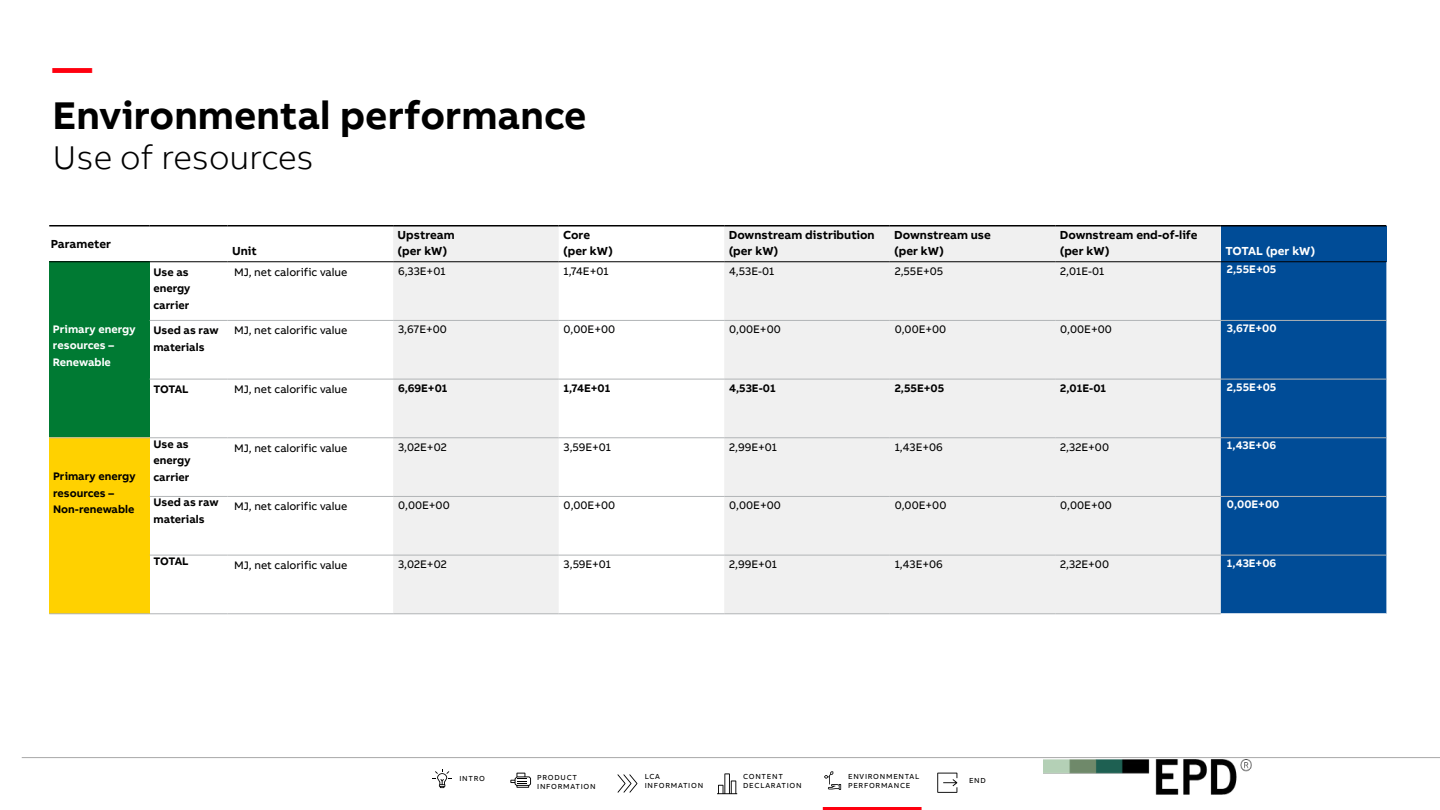
<style>
.page{position:relative;width:1440px;height:810px;background:#fff}
.page>*{position:absolute;margin:0;border:0;box-sizing:border-box;transform-origin:0 0}
.t1{font:700 39.75px "AB Bvoice Office";color:#000}
.t2{font:700 39.75px "AB Bvoice Office";color:#ff000f}
.t3{font:300 33.75px "AB Bvoice";color:#000}
.t4{font:700 12px/16.5px "AB Bvoice Office";color:#000}
.t5{font:700 12px "AB Bvoice Office";color:#fff}
.t6{font:11.25px "AB Bvoice Office";color:#000}
.t7{font:700 11.25px/16.5px "AB Bvoice Office";color:#000}
.t8{font:700 11.25px/16.5px "AB Bvoice Office";color:#fff}
.t9{font:7.5px/9px "AB Bvoice Office";letter-spacing:.1em;color:#000}
</style>
<div class="page">
<hr style="left:22px;top:757px;width:1418px;height:1px;background:#a9a9a9">
<hr style="left:823px;top:807px;width:99px;height:3px;background:#ff000f">
<svg style="left:433px;top:769px;width:19px;height:19px"></svg>
<svg style="left:510px;top:773px;width:21px;height:15px"></svg>
<svg style="left:617px;top:774px;width:20px;height:19px"></svg>
<svg style="left:717px;top:773px;width:20px;height:21px"></svg>
<svg style="left:824px;top:771px;width:17px;height:19px"></svg>
<svg style="left:937px;top:773px;width:20px;height:20px"></svg>
<svg style="left:393px;top:226px;width:828px;height:388px;fill:#f0f0f0"></svg>
<div style="left:1221px;top:226px;width:165px;height:36px;background:#004c97"></div>
<div style="left:49px;top:262px;width:101px;height:176px;background:#007a33"></div>
<div style="left:1221px;top:262px;width:165px;height:352px;background:#004c97"></div>
<div style="left:49px;top:438px;width:101px;height:176px;background:#ffd100"></div>
<hr style="left:49px;top:225px;width:101px;height:1px;background:#000">
<hr style="left:150px;top:225px;width:78px;height:1px;background:#000">
<hr style="left:228px;top:225px;width:165px;height:1px;background:#000">
<hr style="left:393px;top:225px;width:166px;height:1px;background:#000">
<hr style="left:559px;top:225px;width:165px;height:1px;background:#000">
<hr style="left:724px;top:225px;width:166px;height:1px;background:#000">
<hr style="left:890px;top:225px;width:165px;height:1px;background:#000">
<hr style="left:1055px;top:225px;width:166px;height:1px;background:#000">
<hr style="left:1221px;top:225px;width:165px;height:1px;background:#000">
<hr style="left:49px;top:261px;width:101px;height:1px;background:#000">
<hr style="left:150px;top:261px;width:78px;height:1px;background:#000">
<hr style="left:228px;top:261px;width:165px;height:1px;background:#000">
<hr style="left:393px;top:261px;width:166px;height:1px;background:#000">
<hr style="left:559px;top:261px;width:165px;height:1px;background:#000">
<hr style="left:724px;top:261px;width:166px;height:1px;background:#000">
<hr style="left:890px;top:261px;width:165px;height:1px;background:#000">
<hr style="left:1055px;top:261px;width:166px;height:1px;background:#000">
<hr style="left:1221px;top:261px;width:165px;height:1px;background:#000">
<hr style="left:150px;top:320px;width:78px;height:1px;background:#b1b4b6">
<hr style="left:228px;top:320px;width:165px;height:1px;background:#b1b4b6">
<hr style="left:393px;top:320px;width:166px;height:1px;background:#b1b4b6">
<hr style="left:559px;top:320px;width:165px;height:1px;background:#b1b4b6">
<hr style="left:724px;top:320px;width:166px;height:1px;background:#b1b4b6">
<hr style="left:890px;top:320px;width:165px;height:1px;background:#b1b4b6">
<hr style="left:1055px;top:320px;width:166px;height:1px;background:#b1b4b6">
<hr style="left:1221px;top:320px;width:165px;height:1px;background:#b1b4b6">
<hr style="left:150px;top:379px;width:78px;height:1px;background:#b1b4b6">
<hr style="left:228px;top:379px;width:165px;height:1px;background:#b1b4b6">
<hr style="left:393px;top:379px;width:166px;height:1px;background:#b1b4b6">
<hr style="left:559px;top:379px;width:165px;height:1px;background:#b1b4b6">
<hr style="left:724px;top:379px;width:166px;height:1px;background:#b1b4b6">
<hr style="left:890px;top:379px;width:165px;height:1px;background:#b1b4b6">
<hr style="left:1055px;top:379px;width:166px;height:1px;background:#b1b4b6">
<hr style="left:1221px;top:379px;width:165px;height:1px;background:#b1b4b6">
<hr style="left:49px;top:438px;width:101px;height:1px;background:#b1b4b6">
<hr style="left:150px;top:438px;width:78px;height:1px;background:#b1b4b6">
<hr style="left:228px;top:438px;width:165px;height:1px;background:#b1b4b6">
<hr style="left:393px;top:438px;width:166px;height:1px;background:#b1b4b6">
<hr style="left:559px;top:438px;width:165px;height:1px;background:#b1b4b6">
<hr style="left:724px;top:438px;width:166px;height:1px;background:#b1b4b6">
<hr style="left:890px;top:438px;width:165px;height:1px;background:#b1b4b6">
<hr style="left:1055px;top:438px;width:166px;height:1px;background:#b1b4b6">
<hr style="left:1221px;top:438px;width:165px;height:1px;background:#b1b4b6">
<hr style="left:150px;top:496px;width:78px;height:1px;background:#b1b4b6">
<hr style="left:228px;top:496px;width:165px;height:1px;background:#b1b4b6">
<hr style="left:393px;top:496px;width:166px;height:1px;background:#b1b4b6">
<hr style="left:559px;top:496px;width:165px;height:1px;background:#b1b4b6">
<hr style="left:724px;top:496px;width:166px;height:1px;background:#b1b4b6">
<hr style="left:890px;top:496px;width:165px;height:1px;background:#b1b4b6">
<hr style="left:1055px;top:496px;width:166px;height:1px;background:#b1b4b6">
<hr style="left:1221px;top:496px;width:165px;height:1px;background:#b1b4b6">
<hr style="left:150px;top:555px;width:78px;height:1px;background:#b1b4b6">
<hr style="left:228px;top:555px;width:165px;height:1px;background:#b1b4b6">
<hr style="left:393px;top:555px;width:166px;height:1px;background:#b1b4b6">
<hr style="left:559px;top:555px;width:165px;height:1px;background:#b1b4b6">
<hr style="left:724px;top:555px;width:166px;height:1px;background:#b1b4b6">
<hr style="left:890px;top:555px;width:165px;height:1px;background:#b1b4b6">
<hr style="left:1055px;top:555px;width:166px;height:1px;background:#b1b4b6">
<hr style="left:1221px;top:555px;width:165px;height:1px;background:#b1b4b6">
<hr style="left:49px;top:614px;width:101px;height:1px;background:#b1b4b6">
<hr style="left:150px;top:614px;width:78px;height:1px;background:#b1b4b6">
<hr style="left:228px;top:614px;width:165px;height:1px;background:#b1b4b6">
<hr style="left:393px;top:614px;width:166px;height:1px;background:#b1b4b6">
<hr style="left:559px;top:614px;width:165px;height:1px;background:#b1b4b6">
<hr style="left:724px;top:614px;width:166px;height:1px;background:#b1b4b6">
<hr style="left:890px;top:614px;width:165px;height:1px;background:#b1b4b6">
<hr style="left:1055px;top:614px;width:166px;height:1px;background:#b1b4b6">
<img style="left:1044px;top:759px;width:208px;height:36px">
<h1 class="t2" style="left:52px;top:42px;width:41px">—</h1>
<h1 class="t1" style="left:52px;top:90px;width:536px">Environmental performance</h1>
<h2 class="t3" style="left:52px;top:138px;width:263px">Use of resources</h2>
<p class="t4" style="left:51px;top:235px;width:62px">Parameter</p>
<p class="t4" style="left:232px;top:243px;width:26px">Unit</p>
<p class="t4" style="left:398px;top:226px;width:59px">Upstream (per kW)</p>
<p class="t4" style="left:563px;top:226px;width:51px">Core (per kW)</p>
<p class="t4" style="left:729px;top:226px;width:148px">Downstream distribution (per kW)</p>
<p class="t4" style="left:894px;top:226px;width:98px">Downstream use (per kW)</p>
<p class="t4" style="left:1060px;top:226px;width:139px">Downstream end-of-life (per kW)</p>
<p class="t5" style="left:1225px;top:243px;width:92px">TOTAL (per kW)</p>
<p class="t8" style="left:53px;top:320px;width:84px">Primary energy resources –<br>Renewable</p>
<p class="t7" style="left:53px;top:468px;width:84px">Primary energy resources –<br>Non-renewable</p>
<p class="t7" style="left:153px;top:263px;width:39px">Use as energy carrier</p>
<p class="t6" style="left:234px;top:265px;width:115px">MJ, net calorific value</p>
<p class="t6" style="left:398px;top:264px;width:49px">6,33E+01</p>
<p class="t6" style="left:564px;top:264px;width:47px">1,74E+01</p>
<p class="t6" style="left:729px;top:264px;width:47px">4,53E-01</p>
<p class="t6" style="left:895px;top:264px;width:50px">2,55E+05</p>
<p class="t6" style="left:1060px;top:264px;width:46px">2,01E-01</p>
<p class="t8" style="left:1227px;top:261px;width:51px">2,55E+05</p>
<p class="t7" style="left:153px;top:322px;width:67px">Used as raw materials</p>
<p class="t6" style="left:234px;top:324px;width:115px">MJ, net calorific value</p>
<p class="t6" style="left:398px;top:323px;width:50px">3,67E+00</p>
<p class="t6" style="left:564px;top:323px;width:53px">0,00E+00</p>
<p class="t6" style="left:729px;top:323px;width:53px">0,00E+00</p>
<p class="t6" style="left:895px;top:323px;width:53px">0,00E+00</p>
<p class="t6" style="left:1060px;top:323px;width:53px">0,00E+00</p>
<p class="t8" style="left:1227px;top:320px;width:51px">3,67E+00</p>
<p class="t7" style="left:153px;top:381px;width:37px">TOTAL</p>
<p class="t6" style="left:234px;top:382px;width:115px">MJ, net calorific value</p>
<p class="t7" style="left:398px;top:380px;width:51px">6,69E+01</p>
<p class="t7" style="left:564px;top:380px;width:48px">1,74E+01</p>
<p class="t7" style="left:729px;top:380px;width:48px">4,53E-01</p>
<p class="t7" style="left:895px;top:380px;width:51px">2,55E+05</p>
<p class="t7" style="left:1060px;top:380px;width:47px">2,01E-01</p>
<p class="t8" style="left:1227px;top:379px;width:51px">2,55E+05</p>
<p class="t7" style="left:153px;top:436px;width:39px">Use as energy carrier</p>
<p class="t6" style="left:234px;top:441px;width:115px">MJ, net calorific value</p>
<p class="t6" style="left:398px;top:440px;width:50px">3,02E+02</p>
<p class="t6" style="left:564px;top:440px;width:49px">3,59E+01</p>
<p class="t6" style="left:729px;top:440px;width:49px">2,99E+01</p>
<p class="t6" style="left:895px;top:440px;width:50px">1,43E+06</p>
<p class="t6" style="left:1060px;top:440px;width:50px">2,32E+00</p>
<p class="t8" style="left:1227px;top:437px;width:51px">1,43E+06</p>
<p class="t7" style="left:153px;top:494px;width:67px">Used as raw materials</p>
<p class="t6" style="left:234px;top:500px;width:115px">MJ, net calorific value</p>
<p class="t6" style="left:398px;top:499px;width:53px">0,00E+00</p>
<p class="t6" style="left:564px;top:499px;width:53px">0,00E+00</p>
<p class="t6" style="left:729px;top:499px;width:53px">0,00E+00</p>
<p class="t6" style="left:895px;top:499px;width:53px">0,00E+00</p>
<p class="t6" style="left:1060px;top:499px;width:53px">0,00E+00</p>
<p class="t8" style="left:1227px;top:496px;width:54px">0,00E+00</p>
<p class="t7" style="left:153px;top:553px;width:37px">TOTAL</p>
<p class="t6" style="left:234px;top:558px;width:115px">MJ, net calorific value</p>
<p class="t6" style="left:398px;top:558px;width:50px">3,02E+02</p>
<p class="t6" style="left:564px;top:558px;width:49px">3,59E+01</p>
<p class="t6" style="left:729px;top:558px;width:49px">2,99E+01</p>
<p class="t6" style="left:895px;top:558px;width:50px">1,43E+06</p>
<p class="t6" style="left:1060px;top:558px;width:50px">2,32E+00</p>
<p class="t8" style="left:1227px;top:555px;width:51px">1,43E+06</p>
<p class="t9" style="left:743px;top:772px;width:60px">CONTENT<br>DECLARATION</p>
<p class="t9" style="left:848px;top:772px;width:73px">ENVIRONMENTAL<br>PERFORMANCE</p>
<p class="t9" style="left:459px;top:774px;width:27px">INTRO</p>
<p class="t9" style="left:645px;top:772px;width:60px">LCA<br>INFORMATION</p>
<p class="t9" style="left:969px;top:776px;width:18px">END</p>
<p class="t9" style="left:537px;top:773px;width:60px">PRODUCT<br>INFORMATION</p>
</div>
